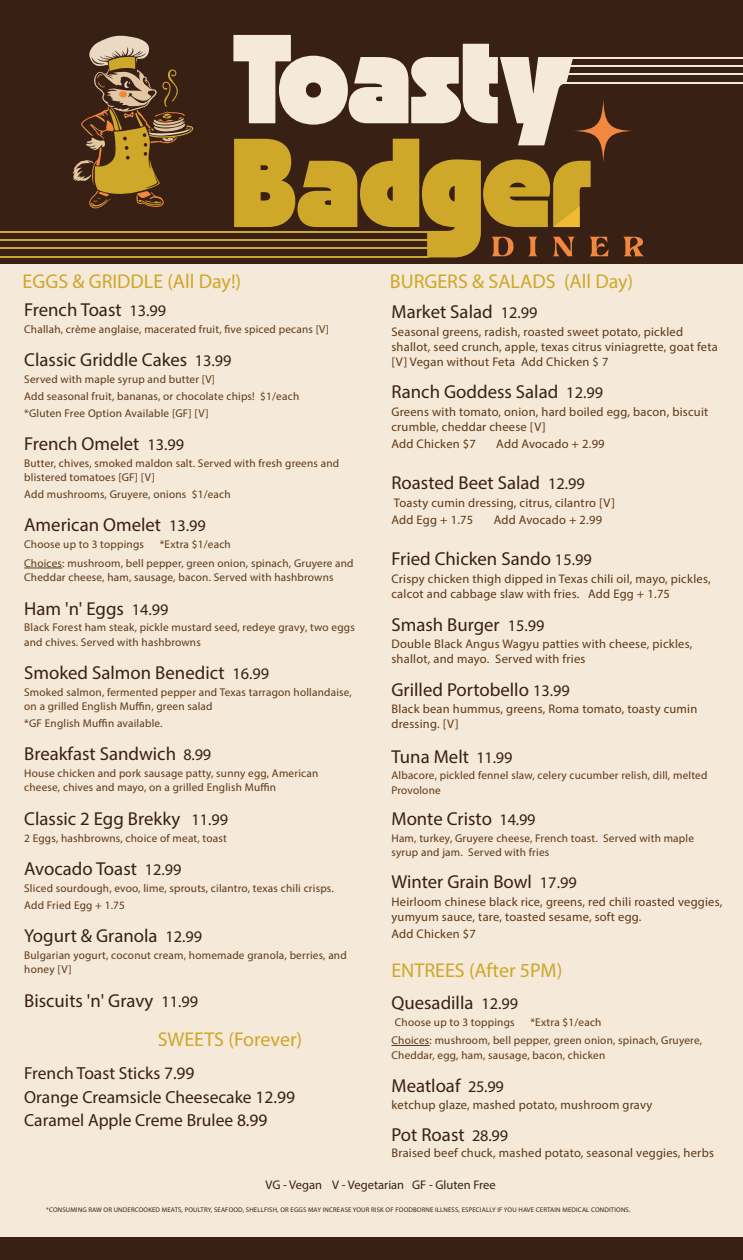
<style>
.page{position:relative;width:743px;height:1260px;background:#fff}
.page>*{position:absolute;margin:0;border:0;box-sizing:border-box;transform-origin:0 0}
.t1{font:900 20px "Florent";color:#cfa729}
.t2{font:18.75px "Lovechild";color:#382015}
.t3{font:17.5px/23.5px "Lovechild";color:#382015}
.t4{font:12.5px/15px "Moms Typewriter";letter-spacing:.02em;color:#5e3815}
.t5{font:12.5px "Lovechild";color:#382015}
.t6{font:11.25px/14.2px "Moms Typewriter";letter-spacing:.02em;color:#5e3815}
.t7{font:11.25px/16.8px "Myriad Pro";letter-spacing:.02em;color:#5e3815}
.t8{font:6.75px "IBM Plex Sans";letter-spacing:.02em;color:#382015}
.s1{font-size:16.25px}
.s2{font-family:"Lovechild"}
.s3{font-family:"Myriad Pro"}
</style>
<div class="page">
<div style="left:0;top:0;width:742px;height:1260px;background:#382015"></div>
<div style="left:0;top:264px;width:742px;height:973px;background:#f5e9d9"></div>
<hr style="left:24px;top:568px;width:38px;height:1px;background:#5e3815">
<hr style="left:391px;top:1045px;width:38px;height:1px;background:#5e3815">
<svg style="left:571px;top:99px;width:63px;height:64px"></svg>
<hr style="left:563px;top:57px;width:179px;height:2px;background:#f3e7d8">
<hr style="left:563px;top:65px;width:179px;height:2px;background:#f3e7d8">
<hr style="left:563px;top:74px;width:179px;height:1px;background:#f3e7d8">
<hr style="left:563px;top:82px;width:179px;height:2px;background:#f3e7d8">
<hr style="left:0;top:256px;width:428px;height:1px;background:#cea630">
<hr style="left:0;top:247px;width:428px;height:2px;background:#cea630">
<hr style="left:0;top:239px;width:428px;height:2px;background:#cea630">
<hr style="left:0;top:231px;width:428px;height:2px;background:#cea630">
<svg style="left:623px;top:237px;width:21px;height:19px"></svg>
<svg style="left:233px;top:35px;width:375px;height:222px"></svg>
<svg style="left:73px;top:35px;width:121px;height:174px"></svg>
<h1 class="t1" style="left:23px;top:269px;width:220px">EGGS &amp; GRIDDLE (All Day!)</h1>
<h1 class="t1" style="left:390px;top:269px;width:245px">BURGERS &amp; SALADS (All Day)</h1>
<h2 class="t2" style="left:24px;top:298px;width:144px">French Toast <span class="s1">13.99</span></h2>
<p class="t6" style="left:24px;top:322px;width:306px">Challah, cr<span class="s2">è</span>me anglaise, macerated fruit, five spiced pecans <span class="s3">[</span>V<span class="s3">]</span></p>
<h2 class="t2" style="left:24px;top:348px;width:209px">Classic Griddle Cakes <span class="s1">13.99</span></h2>
<p class="t6" style="left:24px;top:372px;width:192px">Served with maple syrup and butter <span class="s3">[</span>V<span class="s3">]</span></p>
<p class="t7" style="left:24px;top:388px;width:276px">Add seasonal fruit, bananas, or chocolate chips! $1/each *Gluten Free Option Available [GF] [V]</p>
<h2 class="t2" style="left:24px;top:432px;width:161px">French Omelet <span class="s1">13.99</span></h2>
<p class="t6" style="left:24px;top:456px;width:316px">Butter, chives, smoked maldon salt. Served with fresh greens and blistered tomatoes [GF] [V]</p>
<p class="t6" style="left:24px;top:487px;width:208px">Add mushrooms, Gruyere, onions $1/each</p>
<h2 class="t2" style="left:24px;top:513px;width:183px">American Omelet <span class="s1">13.99</span></h2>
<p class="t6" style="left:24px;top:537px;width:121px">Choose up to 3 toppings</p>
<h2 class="t2" style="left:391px;top:300px;width:147px">Market Salad <span class="s1">12.99</span></h2>
<p class="t4" style="left:391px;top:324px;width:328px">Seasonal greens, radish, roasted sweet potato, pickled shallot, seed crunch, apple, texas citrus viniagrette, goat feta [V] Vegan without Feta Add Chicken $ 7</p>
<h2 class="t2" style="left:391px;top:380px;width:213px">Ranch Goddess Salad <span class="s1">12.99</span></h2>
<p class="t4" style="left:391px;top:404px;width:318px">Greens with tomato, onion, hard boiled egg, bacon, biscuit crumble, cheddar cheese [V]</p>
<p class="t4" style="left:391px;top:436px;width:86px">Add Chicken $7</p>
<p class="t4" style="left:496px;top:436px;width:110px">Add Avocado + 2.99</p>
<h2 class="t2" style="left:391px;top:471px;width:195px">Roasted Beet Salad <span class="s1">12.99</span></h2>
<p class="t4" style="left:391px;top:494px;width:225px;line-height:17.5px">Toasty cumin dressing, citrus, cilantro [V]<br>Add Egg + 1.75</p>
<p class="t4" style="left:493px;top:512px;width:110px">Add Avocado + 2.99</p>
<h2 class="t2" style="left:391px;top:547px;width:202px">Fried Chicken Sando <span class="s1">15.99</span></h2>
<p class="t4" style="left:391px;top:571px;width:321px">Crispy chicken thigh dipped in Texas chili oil, mayo, pickles, calcot and cabbage slaw with fries. Add Egg + 1.75</p>
<h2 class="t2" style="left:391px;top:613px;width:154px">Smash Burger <span class="s1">15.99</span></h2>
<p class="t4" style="left:391px;top:636px;width:302px">Double Black Angus Wagyu patties with cheese, pickles, shallot, and mayo. Served with fries</p>
<h2 class="t2" style="left:391px;top:678px;width:180px">Grilled Portobello <span class="s1">13.99</span></h2>
<p class="t4" style="left:391px;top:701px;width:307px">Black bean hummus, greens, Roma tomato, toasty cumin dressing. [V]</p>
<h2 class="t2" style="left:391px;top:745px;width:122px">Tuna Melt <span class="s1">11.99</span></h2>
<p class="t6" style="left:391px;top:768px;width:317px">Albacore, pickled fennel slaw, celery cucumber relish, dill, melted<br>Provolone</p>
<h2 class="t2" style="left:391px;top:807px;width:145px">Monte Cristo <span class="s1">14.99</span></h2>
<p class="t6" style="left:391px;top:831px;width:304px">Ham, turkey, Gruyere cheese, French toast. Served with maple syrup and jam. Served with fries</p>
<h2 class="t2" style="left:391px;top:870px;width:187px">Winter Grain Bowl <span class="s1">17.99</span></h2>
<p class="t4" style="left:391px;top:894px;width:332px">Heirloom chinese black rice, greens, red chili roasted veggies, yumyum sauce, tare, toasted sesame, soft egg.</p>
<p class="t4" style="left:391px;top:926px;width:86px">Add Chicken $7</p>
<h1 class="t1" style="left:391px;top:958px;width:172px">ENTREES (After 5PM)</h1>
<h2 class="t2" style="left:391px;top:991px;width:128px">Quesadilla <span class="s1">12.99</span></h2>
<p class="t6" style="left:395px;top:1015px;width:121px">Choose up to 3 toppings</p>
<p class="t6" style="left:24px;top:535px;width:331px;line-height:18.8px;text-indent:135px"><span class="s3">*</span>Extra <span class="s2">$1</span>/each<br>Choices: mushroom, bell pepper, green onion, spinach, Gruyere and</p>
<p class="t6" style="left:24px;top:570px;width:311px">Cheddar cheese, ham, sausage, bacon. Served with hashbrowns</p>
<h2 class="t2" style="left:24px;top:597px;width:146px">Ham 'n' Eggs <span class="s1">14.99</span></h2>
<p class="t6" style="left:24px;top:620px;width:332px">Black Forest ham steak, pickle mustard seed, redeye gravy, two eggs and chives. Served with hashbrowns</p>
<h2 class="t2" style="left:24px;top:661px;width:246px">Smoked Salmon Benedict <span class="s1">16.99</span></h2>
<p class="t6" style="left:24px;top:685px;width:329px">Smoked salmon, fermented pepper and Texas tarragon hollandaise, on a grilled English Muffin, green salad</p>
<p class="t6" style="left:24px;top:716px;width:140px">*GF English Muffin available.</p>
<h2 class="t2" style="left:24px;top:742px;width:188px">Breakfast Sandwich <span class="s1">8.99</span></h2>
<p class="t6" style="left:24px;top:766px;width:295px">House chicken and pork sausage patty, sunny egg, American cheese, chives and mayo, on a grilled English Muffin</p>
<h2 class="t2" style="left:24px;top:807px;width:205px">Classic 2 Egg Brekky <span class="s1">11.99</span></h2>
<p class="t6" style="left:24px;top:831px;width:204px">2 Eggs, hashbrowns, choice of meat, toast</p>
<h2 class="t2" style="left:24px;top:857px;width:159px">Avocado Toast <span class="s1">12.99</span></h2>
<p class="t6" style="left:24px;top:880px;width:311px;line-height:16.8px">Sliced sourdough, evoo, lime, sprouts, cilantro, texas chili crisps.<br>Add Fried Egg + 1.75</p>
<h2 class="t2" style="left:24px;top:924px;width:179px">Yogurt &amp; Granola <span class="s1">12.99</span></h2>
<p class="t6" style="left:24px;top:948px;width:324px">Bulgarian yogurt, coconut cream, homemade granola, berries, and honey [V]</p>
<h2 class="t2" style="left:24px;top:989px;width:175px">Biscuits 'n' Gravy <span class="s1">11.99</span></h2>
<p class="t6" style="left:391px;top:1012px;width:312px;line-height:18.8px;text-indent:139px"><span class="s3">*</span>Extra <span class="s2">$1</span>/each<br>Choices: mushroom, bell pepper, green onion, spinach, Gruyere,</p>
<p class="t6" style="left:391px;top:1048px;width:215px">Cheddar, egg, ham, sausage, bacon, chicken</p>
<h2 class="t2" style="left:391px;top:1074px;width:114px">Meatloaf <span class="s1">25.99</span></h2>
<p class="t4" style="left:391px;top:1097px;width:262px">ketchup glaze, mashed potato, mushroom gravy</p>
<h2 class="t2" style="left:391px;top:1123px;width:118px">Pot Roast <span class="s1">28.99</span></h2>
<p class="t4" style="left:391px;top:1145px;width:324px">Braised beef chuck, mashed potato, seasonal veggies, herbs</p>
<h1 class="t1" style="left:158px;top:1027px;width:146px">SWEETS (Forever)</h1>
<h3 class="t3" style="left:24px;top:1061px;width:272px">French Toast Sticks 7.99<br>Orange Creamsicle Cheesecake 12.99<br>Caramel Apple Creme Brulee 8.99</h3>
<p class="t5" style="left:265px;top:1178px;width:231px">VG - Vegan V - Vegetarian GF - Gluten Free</p>
<p class="t8" style="left:46px;top:1205px;width:585px">*CONSUMING RAW OR UNDERCOOKED MEATS, POULTRY, SEAFOOD, SHELLFISH, OR EGGS MAY INCREASE YOUR RISK OF FOODBORNE ILLNESS, ESPECIALLY IF YOU HAVE CERTAIN MEDICAL CONDITIONS.</p>
</div>
